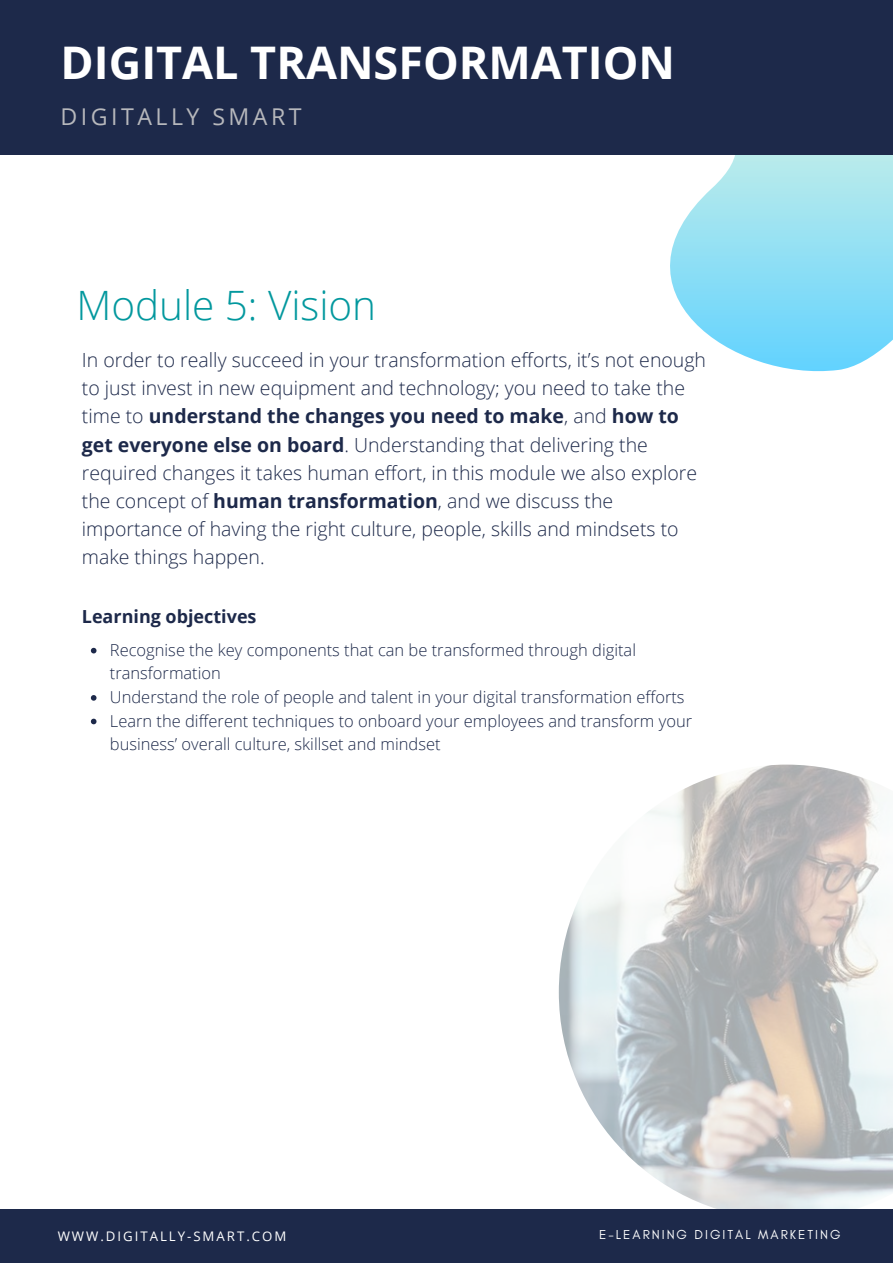
<style>
.page{position:relative;width:893px;height:1264px;background:#fff}
.page>*{position:absolute;margin:0;border:0;box-sizing:border-box;transform-origin:0 0}
.t1{font:700 45px "Open Sans";color:#fff}
.t2{font:300 40.5px "Open Sans";color:#03989e}
.t3{font:23.1px "Open Sans";letter-spacing:.15em;color:#b7b8bc}
.t4{font:300 19.5px/28px "Open Sans";color:#1d294a}
.t5{font:700 18px "Open Sans";color:#1d294a}
.t6{font:300 16.5px/23.5px "Open Sans";color:#1d294a}
.t7{font:13.2px "Glacial Indifference";letter-spacing:.15em;color:#fff}
.t8{font:13.2px "Open Sans";letter-spacing:.15em;color:#fff}
.s1{font-weight:700}
</style>
<div class="page">
<svg style="left:670px;top:155px;width:222px;height:217px"></svg>
<div style="left:0;top:0;width:892px;height:155px;background:#1d294a"></div>
<img style="left:558px;top:764px;width:334px;height:445px">
<div style="left:0;top:1209px;width:892px;height:53px;background:#1d294a"></div>
<svg style="left:91px;top:648px;width:5px;height:5px"></svg>
<svg style="left:91px;top:695px;width:5px;height:5px"></svg>
<svg style="left:91px;top:718px;width:5px;height:6px"></svg>
<h1 class="t1" style="left:61px;top:31px;width:616px">DIGITAL TRANSFORMATION</h1>
<p class="t3" style="left:61px;top:100px;width:242px">DIGITALLY SMART</p>
<h2 class="t2" style="left:76px;top:276px;width:301px">Module 5: Vision</h2>
<p class="t4" style="left:82px;top:345px;width:625px">In order to really succeed in your transformation efforts, it’s not enough to just invest in new equipment and technology; you need to take the time to <span class="s1">understand the changes you need to make</span>, and <span class="s1">how to get everyone else on board</span>. Understanding that delivering the required changes it takes human effort, in this module we also explore the concept of <span class="s1">human transformation</span>, and we discuss the importance of having the right culture, people, skills and mindsets to make things happen.</p>
<p class="t5" style="left:82px;top:604px;width:176px">Learning objectives</p>
<p class="t6" style="left:110px;top:637px;width:583px">Recognise the key components that can be transformed through digital transformation<br>Understand the role of people and talent in your digital transformation efforts Learn the different techniques to onboard your employees and transform your business’ overall culture, skillset and mindset</p>
<p class="t8" style="left:58px;top:1226px;width:230px">WWW.DIGITALLY-SMART.COM</p>
<p class="t7" style="left:599px;top:1226px;width:243px">E-LEARNING DIGITAL MARKETING</p>
</div>
